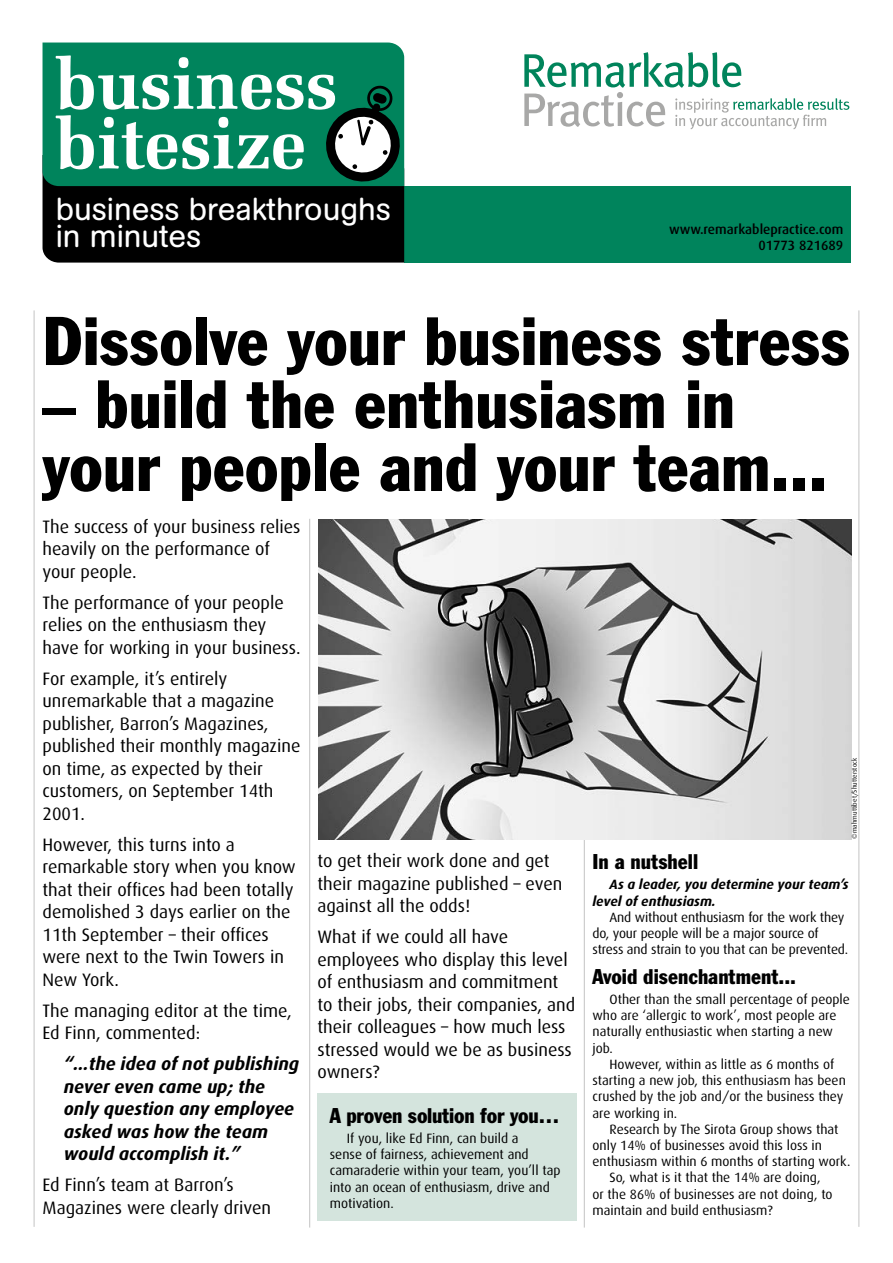
<style>
.page{position:relative;width:893px;height:1263px;background:#fff}
.page>*{position:absolute;margin:0;border:0;box-sizing:border-box;transform-origin:0 0}
.HEADING{font:condensed 67.5px/63px "Franklin Gothic BT";color:#000}
.t1{font:31.5px/27px "AG Buch Rounded BQ";color:#fff}
.SUBHEAD{font:condensed 21px "Franklin Gothic BT";color:#000}
.SUBHEAD2{font:condensed 21px "Franklin Gothic BT";letter-spacing:-.01em;color:#000}
.first_para2{font:18px/22.5px "Dax";color:#000}
.first_para2-2{font:italic 700 18px/22.5px "Dax";color:#000}
.body{font:13.5px/16.2px "Dax";color:#000}
.body2{font:13.5px/16.2px "Dax";color:#000}
.body-2{font:italic 700 13.5px/16.2px "Dax";color:#000}
.body-3{font:500 13.5px "Dax";color:#000}
.PHOTO_CREDIT{font:6.75px "Dax";color:#000}
</style>
<div class="page">
<hr style="left:34px;top:310px;width:1px;height:917px;background:#c6c6c6">
<hr style="left:858px;top:310px;width:1px;height:917px;background:#c6c6c6">
<div style="left:404px;top:186px;width:446px;height:77px;background:#00845c"></div>
<div style="left:43px;top:43px;width:361px;height:12px;background:#00845c"></div>
<svg style="left:43px;top:55px;width:362px;height:208px;background:#296351"></svg>
<svg style="left:358px;top:120px;width:5px;height:24px"></svg>
<div style="left:357px;top:120px;width:7px;height:25px;border:2px solid #000"></div>
<svg style="left:524px;top:52px;width:325px;height:77px"></svg>
<div style="left:317px;top:1093px;width:259px;height:127px;background:#d4e4dd"></div>
<hr style="left:584px;top:789px;width:1px;height:438px;background:#c6c6c6">
<hr style="left:309px;top:519px;width:1px;height:708px;background:#c6c6c6">
<img style="left:318px;top:519px;width:533px;height:320px">
<h2 class="t1" style="left:56px;top:196px;width:337px">business breakthroughs in minutes</h2>
<p class="body-3" style="left:669px;top:222px;width:176px">www.remarkablepractice.com</p>
<p class="body-3" style="left:758px;top:238px;width:86px">01773 821689</p>
<p class="HEADING" style="left:43px;top:307px;width:809px">Dissolve your business stress</p>
<p class="HEADING" style="left:43px;top:370px;width:786px">– build the enthusiasm in your people and your team...</p>
<p class="first_para2" style="left:43px;top:515px;width:259px">The success of your business relies heavily on the performance of your people.</p>
<p class="first_para2" style="left:43px;top:591px;width:259px">The performance of your people relies on the enthusiasm they have for working in your business.</p>
<p class="first_para2" style="left:43px;top:667px;width:259px">For example, it’s entirely unremarkable that a magazine publisher, Barron’s Magazines, published their monthly magazine on time, as expected by their customers, on September 14th<br>2001.</p>
<p class="first_para2" style="left:43px;top:833px;width:255px">However, this turns into a remarkable story when you know that their offices had been totally demolished 3 days earlier on the<br>11th September – their offices were next to the Twin Towers in<br>New York.</p>
<p class="first_para2" style="left:43px;top:999px;width:251px">The managing editor at the time,<br>Ed Finn, commented:</p>
<p class="first_para2-2" style="left:64px;top:1053px;width:237px">“...the idea of not publishing never even came up; the only question any employee asked was how the team would accomplish it.”</p>
<p class="first_para2" style="left:43px;top:1174px;width:230px">Ed Finn’s team at Barron’s<br>Magazines were clearly driven</p>
<p class="first_para2" style="left:317px;top:850px;width:246px">to get their work done and get their magazine published – even against all the odds!</p>
<p class="first_para2" style="left:317px;top:926px;width:259px">What if we could all have employees who display this level of enthusiasm and commitment to their jobs, their companies, and their colleagues – how much less stressed would we be as business owners?</p>
<p class="SUBHEAD2" style="left:330px;top:1101px;width:231px">A proven solution for you…</p>
<p class="body2" style="left:330px;top:1130px;width:232px;text-indent:17px">If you, like Ed Finn, can build a<br>sense of fairness, achievement and camaraderie within your team, you’ll tap into an ocean of enthusiasm, drive and motivation.</p>
<p class="PHOTO_CREDIT" style="left:851px;top:839px;width:82px;rotate:-90deg">©mahmuttibet/Shutterstock</p>
<p class="SUBHEAD" style="left:592px;top:848px;width:107px">In a nutshell</p>
<p class="body-2" style="left:592px;top:877px;width:258px;text-indent:17px">As a leader, you determine your team’s level of enthusiasm.</p>
<p class="body" style="left:592px;top:909px;width:257px;text-indent:17px">And without enthusiasm for the work they do, your people will be a major source of stress and strain to you that can be prevented.</p>
<p class="SUBHEAD" style="left:592px;top:962px;width:205px">Avoid disenchantment...</p>
<p class="body" style="left:592px;top:991px;width:259px;text-indent:17px">Other than the small percentage of people who are ‘allergic to work’, most people are naturally enthusiastic when starting a new job.</p>
<p class="body" style="left:592px;top:1056px;width:255px;text-indent:17px">However, within as little as 6 months of starting a new job, this enthusiasm has been crushed by the job and/or the business they are working in.</p>
<p class="body" style="left:592px;top:1121px;width:259px;text-indent:17px">Research by The Sirota Group shows that only 14% of businesses avoid this loss in enthusiasm within 6 months of starting work.</p>
<p class="body" style="left:592px;top:1170px;width:242px;text-indent:17px">So, what is it that the 14% are doing, or the 86% of businesses are not doing, to maintain and build enthusiasm?</p>
</div>
